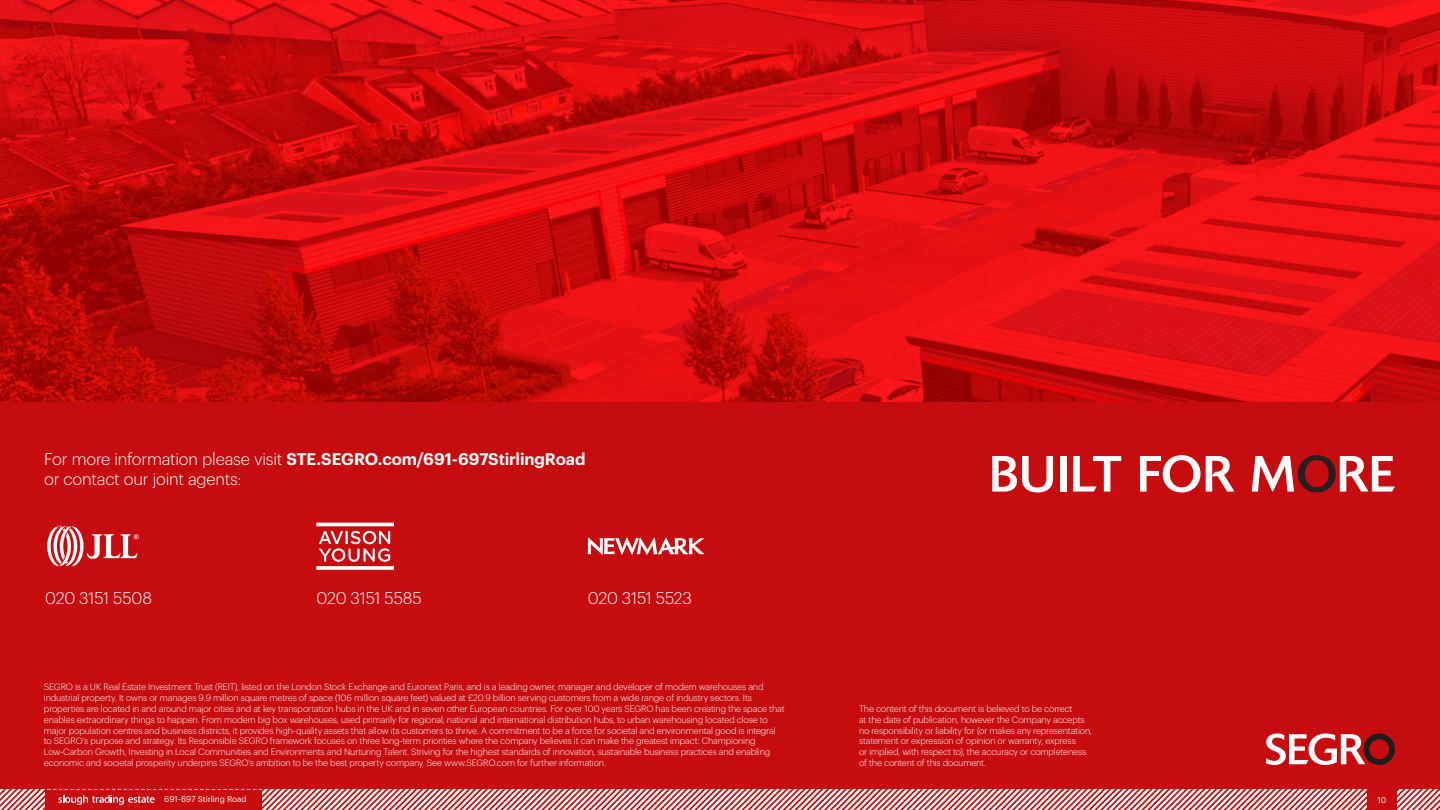
<style>
.page{position:relative;width:1440px;height:810px;background:#c70c0f}
.page>*{position:absolute;margin:0;border:0;box-sizing:border-box;transform-origin:0 0}
.t1{font:300 16.5px/19.8px "Graphik";letter-spacing:-.01em;color:#fff}
.t2{font:300 9px/10.8px "Graphik";letter-spacing:-.02em;color:#fff}
.t3{font:8.25px "Graphik";letter-spacing:-.005em;color:#fff}
.t4{font:8.18px "Graphik";color:#fff}
.s1{font-weight:600}
</style>
<div class="page">
<svg style="left:992px;top:456px;width:61px;height:36px"></svg>
<div style="left:1060px;top:456px;width:6px;height:36px;background:#fff"></div>
<svg style="left:1073px;top:456px;width:48px;height:36px"></svg>
<svg style="left:1140px;top:455px;width:94px;height:37px"></svg>
<svg style="left:1252px;top:455px;width:143px;height:37px"></svg>
<svg style="left:1266px;top:733px;width:129px;height:32px"></svg>
<img style="left:0;top:0;width:1440px;height:402px">
<svg style="left:316px;top:523px;width:78px;height:47px"></svg>
<svg style="left:47px;top:526px;width:92px;height:40px"></svg>
<svg style="left:588px;top:538px;width:116px;height:17px"></svg>
<svg style="left:0;top:790px;width:1440px;height:20px"></svg>
<h1 class="t1" style="left:44px;top:448px;width:543px">For more information please visit <span class="s1">STE.SEGRO.com/691-697StirlingRoad </span>or contact our joint agents:</h1>
<h1 class="t1" style="left:45px;top:586px;width:109px">020 3151 5508</h1>
<h1 class="t1" style="left:316px;top:586px;width:107px">020 3151 5585</h1>
<h1 class="t1" style="left:588px;top:586px;width:106px">020 3151 5523</h1>
<p class="t2" style="left:44px;top:681px;width:742px">SEGRO is a UK Real Estate Investment Trust (REIT), listed on the London Stock Exchange and Euronext Paris, and is a leading owner, manager and developer of modern warehouses and industrial property. It owns or manages 9.9 million square metres of space (106 million square feet) valued at £20.9 billion serving customers from a wide range of industry sectors. Its properties are located in and around major cities and at key transportation hubs in the UK and in seven other European countries. For over 100 years SEGRO has been creating the space that enables extraordinary things to happen. From modern big box warehouses, used primarily for regional, national and international distribution hubs, to urban warehousing located close to major population centres and business districts, it provides high-quality assets that allow its customers to thrive. A commitment to be a force for societal and environmental good is integral to SEGRO’s purpose and strategy. Its Responsible SEGRO framework focuses on three long-term priorities where the company believes it can make the greatest impact: Championing Low-Carbon Growth, Investing in Local Communities and Environments and Nurturing Talent. Striving for the highest standards of innovation, sustainable business practices and enabling economic and societal prosperity underpins SEGRO’s ambition to be the best property company. See www.SEGRO.com for further information.</p>
<p class="t2" style="left:859px;top:703px;width:235px">The content of this document is believed to be correct<br>at the date of publication, however the Company accepts no responsibility or liability for (or makes any representation, statement or expression of opinion or warranty, express<br>or implied, with respect to), the accuracy or completeness of the content of this document.</p>
<p class="t3" style="left:164px;top:793px;width:84px">691-697 Stirling Road</p>
<p class="t4" style="left:1377px;top:794px;width:10px">10</p>
</div>
